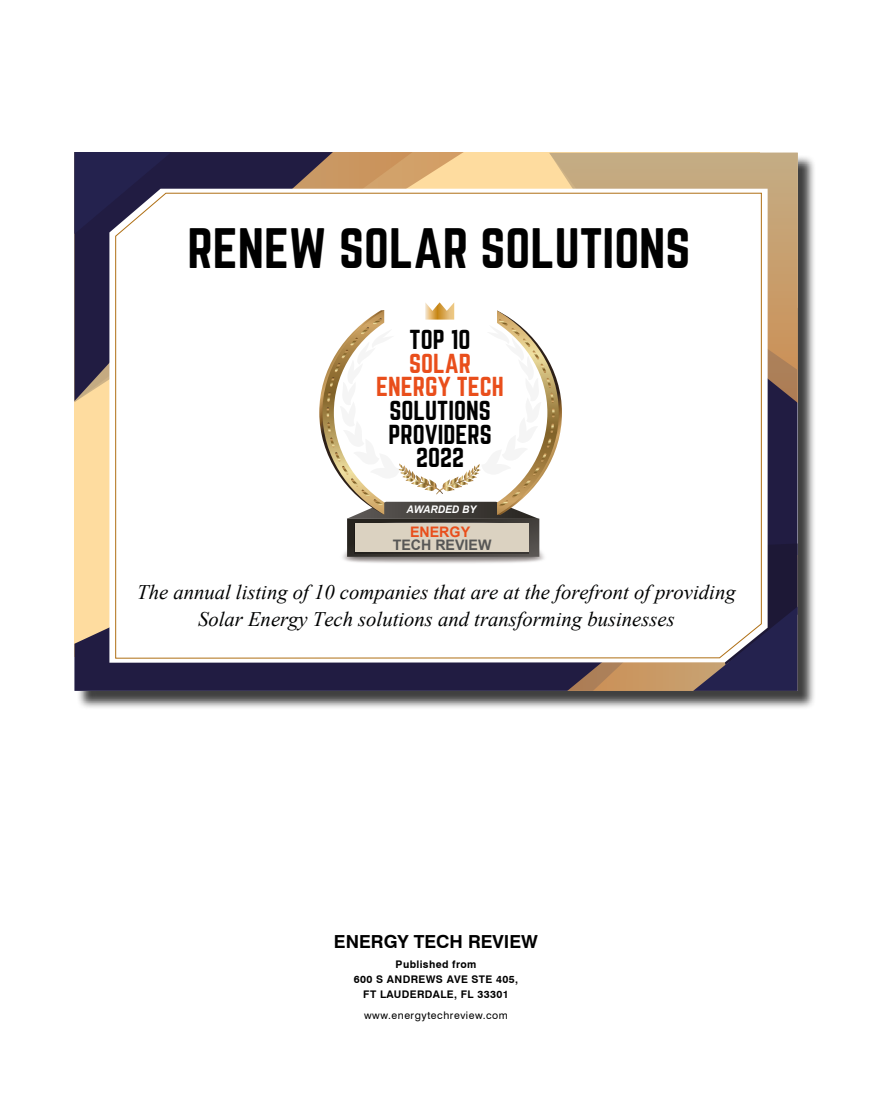
<style>
.page{position:relative;width:872px;height:1106px;background:#fff}
.page>*{position:absolute;margin:0;border:0;box-sizing:border-box;transform-origin:0 0}
.t1{font:49.8px "Norwester";color:#000}
.t2{font:24px/23.5px "Norwester";color:#000;text-align:center}
.t3{font:24px/23.5px "Norwester";color:#e94e1b;text-align:center}
.t4{font:italic 20.7px/26.7px "Times New Roman";color:#010202;text-align:center}
.t5{font:700 18px "Swiss 721 BT";color:#000}
.t6{font:700 14.55px "Arial";color:#575756}
.t7{font:700 14.55px "Arial";color:#e94e1b}
.t8{font:700 10.5px/15px "Swiss 721 BT";letter-spacing:.035em;color:#000;text-align:center}
.t9{font:10.5px "Swiss 721 BT";letter-spacing:.055em;color:#000}
.t10{font:italic 700 10.5px "Arial";color:#fff}
</style>
<div class="page">
<div style="left:77px;top:154px;width:739px;height:555px;background:#000;opacity:.75"></div>
<svg style="left:74px;top:402px;width:245px;height:289px;background:#9f8e82"></svg>
<svg style="left:74px;top:152px;width:338px;height:250px;background:#d1a26f"></svg>
<svg style="left:549px;top:153px;width:248px;height:131px;background:#ccb28b"></svg>
<svg style="left:74px;top:152px;width:259px;height:249px;background:#4d455d"></svg>
<svg style="left:74px;top:152px;width:97px;height:82px;background:#26234c"></svg>
<svg style="left:115px;top:192px;width:647px;height:467px"></svg>
<svg style="left:319px;top:284px;width:478px;height:407px"></svg>
<h1 class="t1" style="left:187px;top:224px;width:504px">RENEW SOLAR SOLUTIONS</h1>
<p class="t2" style="left:409px;top:329px;width:62px">TOP 10</p>
<p class="t3" style="left:376px;top:352px;width:129px">SOLAR<br>ENERGY TECH</p>
<p class="t2" style="left:388px;top:399px;width:105px">SOLUTIONS<br>PROVIDERS<br>2022</p>
<p class="t10" style="left:406px;top:503px;width:71px">AWARDED BY</p>
<p class="t7" style="left:410px;top:521px;width:62px">ENERGY</p>
<p class="t6" style="left:393px;top:535px;width:100px">TECH REVIEW</p>
<p class="t4" style="left:137px;top:578px;width:600px">The annual listing of 10 companies that are at the forefront of providing<br>Solar Energy Tech solutions and transforming businesses</p>
<p class="t5" style="left:334px;top:931px;width:205px">ENERGY TECH REVIEW</p>
<p class="t8" style="left:395px;top:957px;width:82px">Published from</p>
<p class="t8" style="left:354px;top:972px;width:166px">600 S ANDREWS AVE STE 405,<br>FT LAUDERDALE, FL 33301</p>
<p class="t9" style="left:364px;top:1009px;width:145px">www.energytechreview.com</p>
</div>
